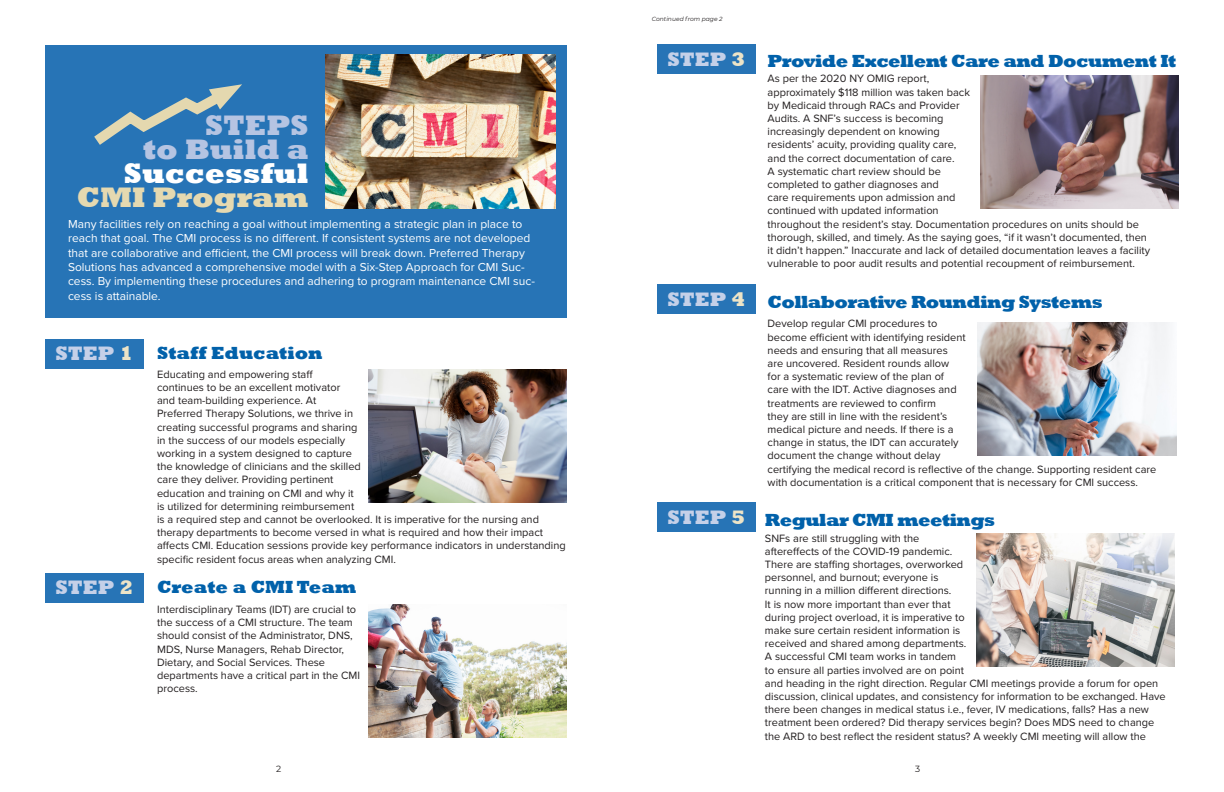
<style>
.page{position:relative;width:1224px;height:792px;background:#fff}
.page>*{position:absolute;margin:0;border:0;box-sizing:border-box;transform-origin:0 0}
.t1{font:800 29px "Rockwell";color:#b5c4e2}
.t2{font:800 29px "Rockwell";color:#fff}
.t3{font:800 29px "Rockwell";color:#e5d9b0}
.t4{font:800 20px "Rockwell";color:#c5d0e8}
.t5{font:800 18px "Rockwell";letter-spacing:-.03em;color:#0161aa}
.t6{font:800 18px "Rockwell";color:#0161aa}
.t7{font:12px/14.4px "Proxima Nova";color:#fff}
.t8{font:11px/13.2px "Proxima Nova";color:#231f20}
.t9{font:9px "Montserrat";color:#231f20}
.t10{font:italic 6px "Montserrat";color:#231f20}
.s1{color:#ede4c7}
</style>
<div class="page">
<div style="left:45px;top:45px;width:522px;height:272px;background:#2774b6"></div>
<img style="left:325px;top:54px;width:230px;height:154px">
<div style="left:45px;top:339px;width:98px;height:29px;background:#2774b6"></div>
<div style="left:45px;top:573px;width:98px;height:29px;background:#2774b6"></div>
<div style="left:657px;top:45px;width:98px;height:29px;background:#2774b6"></div>
<div style="left:657px;top:285px;width:98px;height:29px;background:#2774b6"></div>
<div style="left:657px;top:503px;width:98px;height:29px;background:#2774b6"></div>
<img style="left:368px;top:369px;width:199px;height:133px">
<img style="left:368px;top:604px;width:199px;height:133px">
<img style="left:980px;top:75px;width:199px;height:133px">
<img style="left:978px;top:323px;width:198px;height:132px">
<svg style="left:94px;top:84px;width:148px;height:61px"></svg>
<img style="left:976px;top:534px;width:199px;height:133px">
<p class="t1" style="left:205px;top:108px;width:105px">STEPS</p>
<p class="t1" style="left:143px;top:132px;width:167px">to Build a</p>
<p class="t2" style="left:124px;top:156px;width:186px">Successful</p>
<p class="t3" style="left:77px;top:180px;width:233px">CMI Program</p>
<p class="t7" style="left:68px;top:217px;width:468px">Many facilities rely on reaching a goal without implementing a strategic plan in place to reach that goal. The CMI process is no different. If consistent systems are not developed that are collaborative and efficient, the CMI process will break down. Preferred Therapy Solutions has advanced a comprehensive model with a Six-Step Approach for CMI Suc&shy;cess. By implementing these procedures and adhering to program maintenance CMI suc&shy;cess is attainable.</p>
<p class="t4" style="left:55px;top:342px;width:79px">STEP <span class="s1">1</span></p>
<p class="t4" style="left:55px;top:576px;width:79px">STEP <span class="s1">2</span></p>
<p class="t6" style="left:157px;top:343px;width:167px">Staff Education</p>
<p class="t8" style="left:157px;top:368px;width:410px">Educating and empowering staff<br>continues to be an excellent motivator<br>and team-building experience. At<br>Preferred Therapy Solutions, we thrive in<br>creating successful programs and sharing<br>in the success of our models especially<br>working in a system designed to capture<br>the knowledge of clinicians and the skilled<br>care they deliver. Providing pertinent<br>education and training on CMI and why it<br>is utilized for determining reimbursement<br>is a required step and cannot be overlooked. It is imperative for the nursing and therapy departments to become versed in what is required and how their impact affects CMI. Education sessions provide key performance indicators in understanding specific resident focus areas when analyzing CMI.</p>
<p class="t6" style="left:157px;top:576px;width:201px">Create a CMI Team</p>
<p class="t8" style="left:157px;top:603px;width:205px">Interdisciplinary Teams (IDT) are crucial to the success of a CMI structure. The team should consist of the Administrator, DNS, MDS, Nurse Managers, Rehab Director, Dietary, and Social Services. These departments have a critical part in the CMI process.</p>
<p class="t10" style="left:652px;top:15px;width:72px">Continued from page 2</p>
<p class="t4" style="left:667px;top:47px;width:79px">STEP <span class="s1">3</span></p>
<p class="t4" style="left:667px;top:288px;width:79px">STEP <span class="s1">4</span></p>
<p class="t4" style="left:667px;top:505px;width:79px">STEP <span class="s1">5</span></p>
<p class="t5" style="left:768px;top:50px;width:410px">Provide Excellent Care and Document It</p>
<p class="t8" style="left:768px;top:72px;width:384px">As per the 2020 NY OMIG report,<br>approximately $118 million was taken back<br>by Medicaid through RACs and Provider<br>Audits. A SNF’s success is becoming<br>increasingly dependent on knowing<br>residents’ acuity, providing quality care,<br>and the correct documentation of care.<br>A systematic chart review should be<br>completed to gather diagnoses and<br>care requirements upon admission and<br>continued with updated information<br>throughout the resident’s stay. Documentation procedures on units should be thorough, skilled, and timely. As the saying goes, “if it wasn’t documented, then it didn’t happen.” Inaccurate and lack of detailed documentation leaves a facility vulnerable to poor audit results and potential recoupment of reimbursement.</p>
<p class="t5" style="left:768px;top:292px;width:337px">Collaborative Rounding Systems</p>
<p class="t8" style="left:768px;top:317px;width:390px">Develop regular CMI procedures to<br>become efficient with identifying resident<br>needs and ensuring that all measures<br>are uncovered. Resident rounds allow<br>for a systematic review of the plan of<br>care with the IDT. Active diagnoses and<br>treatments are reviewed to confirm<br>they are still in line with the resident’s<br>medical picture and needs. If there is a<br>change in status, the IDT can accurately<br>document the change without delay<br>certifying the medical record is reflective of the change. Supporting resident care with documentation is a critical component that is necessary for CMI success.</p>
<p class="t5" style="left:765px;top:509px;width:232px">Regular CMI meetings</p>
<p class="t8" style="left:765px;top:532px;width:402px">SNFs are still struggling with the<br>aftereffects of the COVID-19 pandemic.<br>There are staffing shortages, overworked<br>personnel, and burnout; everyone is<br>running in a million different directions.<br>It is now more important than ever that<br>during project overload, it is imperative to<br>make sure certain resident information is<br>received and shared among departments.<br>A successful CMI team works in tandem<br>to ensure all parties involved are on point<br>and heading in the right direction. Regular CMI meetings provide a forum for open discussion, clinical updates, and consistency for information to be exchanged. Have there been changes in medical status i.e., fever, IV medications, falls? Has a new treatment been ordered? Did therapy services begin? Does MDS need to change the ARD to best reflect the resident status? A weekly CMI meeting will allow the</p>
<p class="t9" style="left:276px;top:762px;width:7px">2</p>
<p class="t9" style="left:915px;top:762px;width:7px">3</p>
</div>
